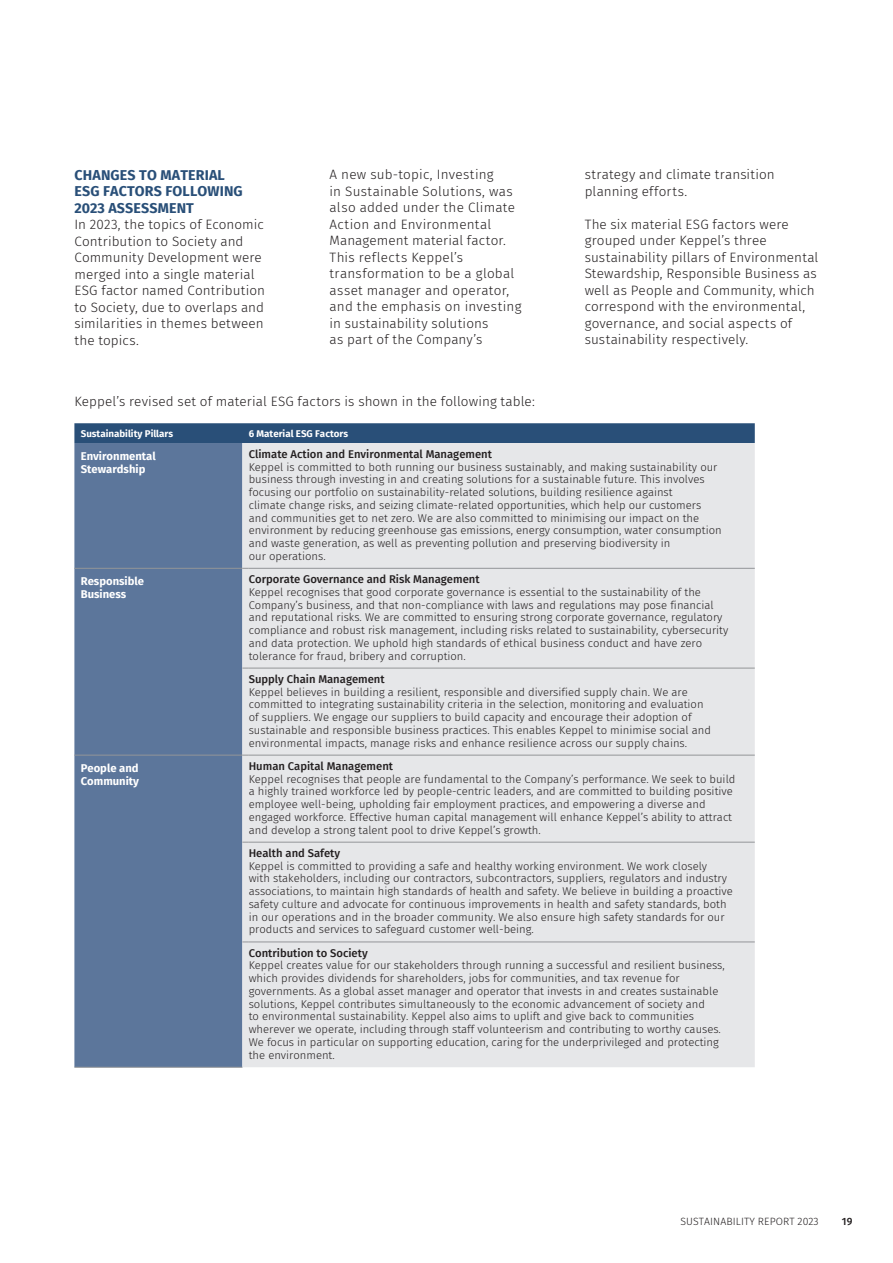
<style>
.page{position:relative;width:893px;height:1263px;background:#fff}
.page>*{position:absolute;margin:0;border:0;box-sizing:border-box;transform-origin:0 0}
.Heading-1{font:700 14.25px/16.5px "Fira Sans";letter-spacing:.01em;color:#294f78}
.Bodytext{font:300 13.5px/16.5px "Fira Sans";letter-spacing:.01em;color:#231f20}
.Tabletext_No-Indent{font:300 11.25px/12.8px "Fira Sans";color:#231f20}
.Tabletext-Heading_L1{font:500 11.25px "Fira Sans";color:#231f20}
.Diagram_Heading_2_Left{font:700 11.25px/12.8px "Fira Sans";color:#fff}
.t1{font:300 10.5px "Fira Sans";letter-spacing:.01em;color:#231f20}
.t2{font:500 10.5px "Fira Sans";color:#231f20}
.TableColHeads-Bold_Left{font:700 9.75px "Fira Sans";color:#fff}
</style>
<div class="page">
<div style="left:74px;top:423px;width:681px;height:20px;background:#294f78"></div>
<div style="left:74px;top:443px;width:168px;height:624px;background:#5c769b"></div>
<div style="left:242px;top:443px;width:513px;height:624px;background:#e6e7e9"></div>
<hr style="left:74px;top:568px;width:168px;height:1px;background:#939598">
<hr style="left:74px;top:755px;width:168px;height:1px;background:#939598">
<hr style="left:74px;top:1067px;width:168px;height:1px;background:#939598">
<hr style="left:249px;top:755px;width:506px;height:1px;background:#939598">
<hr style="left:249px;top:568px;width:506px;height:1px;background:#939598">
<hr style="left:249px;top:668px;width:506px;height:1px;background:#939598">
<hr style="left:249px;top:842px;width:506px;height:1px;background:#939598">
<hr style="left:249px;top:941px;width:506px;height:1px;background:#939598">
<p class="Heading-1" style="left:74px;top:166px;width:170px">CHANGES TO MATERIAL<br>ESG FACTORS FOLLOWING<br>2023 ASSESSMENT</p>
<p class="Bodytext" style="left:74px;top:216px;width:192px">In 2023, the topics of Economic<br>Contribution to Society and<br>Community Development were merged into a single material<br>ESG factor named Contribution to Society, due to overlaps and similarities in themes between the topics.</p>
<p class="Bodytext" style="left:330px;top:166px;width:193px">A new sub-topic, Investing<br>in Sustainable Solutions, was also added under the Climate<br>Action and Environmental<br>Management material factor.<br>This reflects Keppel’s transformation to be a global asset manager and operator, and the emphasis on investing in sustainability solutions<br>as part of the Company’s</p>
<p class="Bodytext" style="left:585px;top:166px;width:192px">strategy and climate transition planning efforts.</p>
<p class="Bodytext" style="left:585px;top:216px;width:235px">The six material ESG factors were grouped under Keppel’s three sustainability pillars of Environmental Stewardship, Responsible Business as well as People and Community, which correspond with the environmental, governance, and social aspects of sustainability respectively.</p>
<p class="Bodytext" style="left:74px;top:393px;width:462px">Keppel’s revised set of material ESG factors is shown in the following table:</p>
<p class="TableColHeads-Bold_Left" style="left:81px;top:425px;width:94px">Sustainability Pillars</p>
<p class="TableColHeads-Bold_Left" style="left:249px;top:425px;width:101px">6 Material ESG Factors</p>
<p class="Diagram_Heading_2_Left" style="left:81px;top:449px;width:76px">Environmental</p>
<p class="Diagram_Heading_2_Left" style="left:81px;top:462px;width:66px">Stewardship</p>
<p class="Tabletext-Heading_L1" style="left:249px;top:445px;width:245px">Climate Action and Environmental Management</p>
<p class="Tabletext_No-Indent" style="left:249px;top:460px;width:474px">Keppel is committed to both running our business sustainably, and making sustainability our business through investing in and creating solutions for a sustainable future. This involves focusing our portfolio on sustainability-related solutions, building resilience against<br>climate change risks, and seizing climate-related opportunities, which help our customers and communities get to net zero. We are also committed to minimising our impact on the environment by reducing greenhouse gas emissions, energy consumption, water consumption and waste generation, as well as preventing pollution and preserving biodiversity in<br>our operations.</p>
<p class="Diagram_Heading_2_Left" style="left:81px;top:574px;width:65px">Responsible<br>Business</p>
<p class="Tabletext-Heading_L1" style="left:249px;top:570px;width:232px">Corporate Governance and Risk Management</p>
<p class="Tabletext_No-Indent" style="left:249px;top:585px;width:481px">Keppel recognises that good corporate governance is essential to the sustainability of the Company’s business, and that non-compliance with laws and regulations may pose financial and reputational risks. We are committed to ensuring strong corporate governance, regulatory compliance and robust risk management, including risks related to sustainability, cybersecurity and data protection. We uphold high standards of ethical business conduct and have zero tolerance for fraud, bribery and corruption.</p>
<p class="Tabletext-Heading_L1" style="left:249px;top:670px;width:137px">Supply Chain Management</p>
<p class="Tabletext_No-Indent" style="left:249px;top:685px;width:464px">Keppel believes in building a resilient, responsible and diversified supply chain. We are committed to integrating sustainability criteria in the selection, monitoring and evaluation of suppliers. We engage our suppliers to build capacity and encourage their adoption of sustainable and responsible business practices. This enables Keppel to minimise social and environmental impacts, manage risks and enhance resilience across our supply chains.</p>
<p class="Diagram_Heading_2_Left" style="left:81px;top:761px;width:60px">People and<br>Community</p>
<p class="Tabletext-Heading_L1" style="left:249px;top:757px;width:146px">Human Capital Management</p>
<p class="Tabletext_No-Indent" style="left:249px;top:772px;width:488px">Keppel recognises that people are fundamental to the Company’s performance. We seek to build a highly trained workforce led by people-centric leaders, and are committed to building positive employee well-being, upholding fair employment practices, and empowering a diverse and engaged workforce. Effective human capital management will enhance Keppel’s ability to attract and develop a strong talent pool to drive Keppel’s growth.</p>
<p class="Tabletext-Heading_L1" style="left:249px;top:844px;width:93px">Health and Safety</p>
<p class="Tabletext_No-Indent" style="left:249px;top:859px;width:486px">Keppel is committed to providing a safe and healthy working environment. We work closely<br>with stakeholders, including our contractors, subcontractors, suppliers, regulators and industry associations, to maintain high standards of health and safety. We believe in building a proactive safety culture and advocate for continuous improvements in health and safety standards, both in our operations and in the broader community. We also ensure high safety standards for our products and services to safeguard customer well-being.</p>
<p class="Tabletext-Heading_L1" style="left:249px;top:944px;width:120px">Contribution to Society</p>
<p class="Tabletext_No-Indent" style="left:249px;top:959px;width:478px">Keppel creates value for our stakeholders through running a successful and resilient business, which provides dividends for shareholders, jobs for communities, and tax revenue for governments. As a global asset manager and operator that invests in and creates sustainable solutions, Keppel contributes simultaneously to the economic advancement of society and<br>to environmental sustainability. Keppel also aims to uplift and give back to communities wherever we operate, including through staff volunteerism and contributing to worthy causes.<br>We focus in particular on supporting education, caring for the underprivileged and protecting the environment.</p>
<p class="t1" style="left:680px;top:1213px;width:140px">SUSTAINABILITY REPORT 2023</p>
<p class="t2" style="left:842px;top:1212px;width:12px">19</p>
</div>
